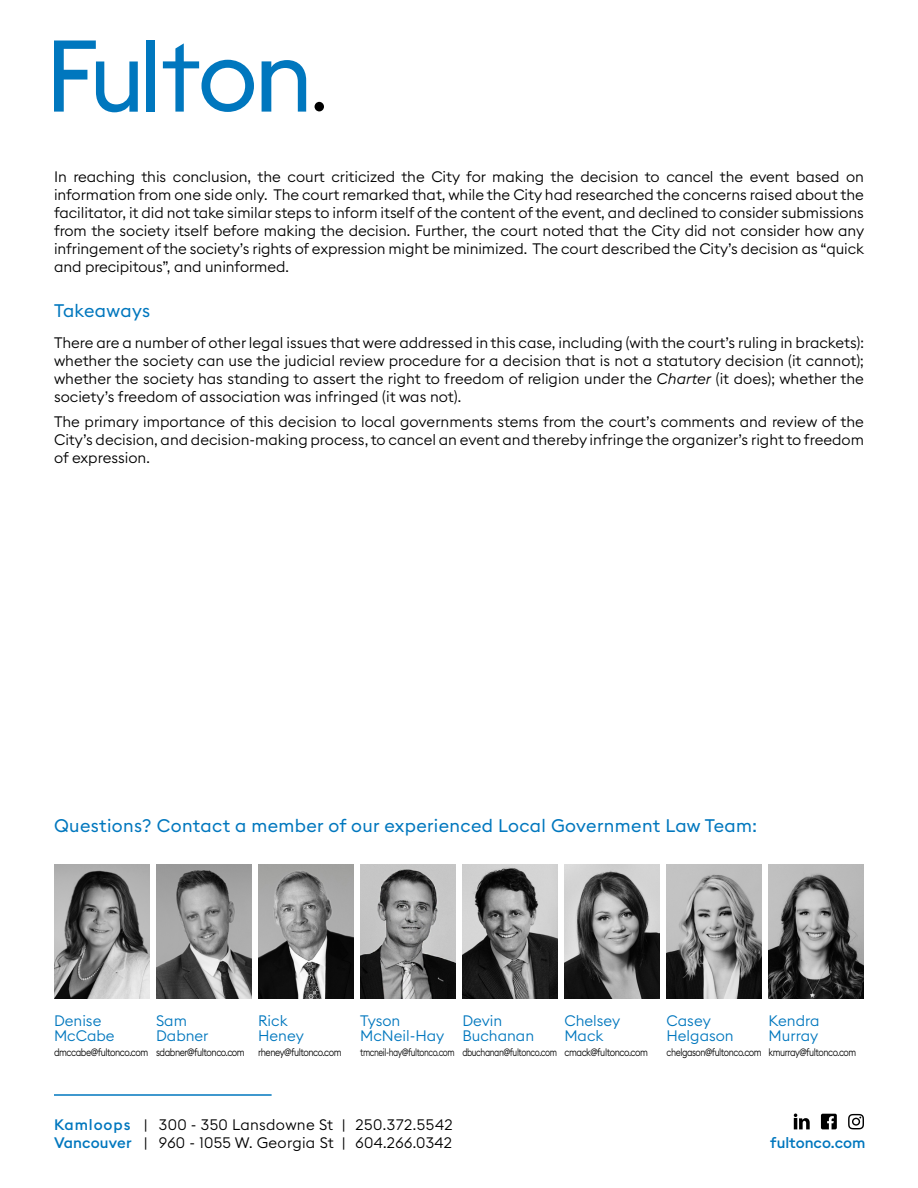
<style>
.page{position:relative;width:918px;height:1188px;background:#fff}
.page>*{position:absolute;margin:0;border:0;box-sizing:border-box;transform-origin:0 0}
.t1{font:18px "Euclid Square";letter-spacing:.02em;color:#0077be}
.Body{font:300 15px/18px "Euclid Square";color:#000;text-align:justify}
.Names{font:300 15px "Euclid Square";color:#0077be}
.Body-2{font:300 15px/18px "Euclid Square";letter-spacing:.02em;color:#000}
.t2{font:500 15px "Euclid Square";color:#0077be}
.Names-2{font:300 10.5px "Euclid Square";letter-spacing:-.05em;color:#000;scale:.85 1}
.Names-3{font:300 10.5px "Euclid Square";letter-spacing:-.05em;color:#000;scale:.78 1}
.Names-4{font:300 10.5px "Euclid Square";letter-spacing:-.05em;color:#000;scale:.79 1}
.Names-5{font:300 10.5px "Euclid Square";letter-spacing:-.05em;color:#000;scale:.83 1}
.Names-6{font:300 10.5px "Euclid Square";letter-spacing:-.05em;color:#000;scale:.84 1}
.s1{font-style:italic}
.s2{font-weight:500;color:#0077be}
</style>
<div class="page">
<svg style="left:54px;top:41px;width:84px;height:71px"></svg>
<div style="left:146px;top:40px;width:9px;height:72px;background:#0077be"></div>
<svg style="left:163px;top:43px;width:91px;height:69px"></svg>
<svg style="left:262px;top:60px;width:44px;height:52px"></svg>
<div style="left:315px;top:102px;width:9px;height:9px;background:#000;border-radius:50%"></div>
<hr style="left:54px;top:1094px;width:218px;height:2px;background:#0077be">
<svg style="left:794px;top:1114px;width:16px;height:15px"></svg>
<svg style="left:821px;top:1114px;width:16px;height:15px"></svg>
<svg style="left:848px;top:1114px;width:16px;height:15px"></svg>
<img style="left:54px;top:864px;width:95px;height:135px">
<img style="left:156px;top:864px;width:95px;height:135px">
<img style="left:258px;top:864px;width:96px;height:135px">
<img style="left:360px;top:864px;width:96px;height:135px">
<img style="left:462px;top:864px;width:96px;height:135px">
<img style="left:667px;top:864px;width:95px;height:135px">
<img style="left:564px;top:864px;width:96px;height:135px">
<img style="left:769px;top:864px;width:95px;height:135px">
<p class="Body" style="left:54px;top:167px;width:812px">In reaching this conclusion, the court criticized the City for making the decision to cancel the event based on information from one side only. The court remarked that, while the City had researched the concerns raised about the facilitator, it did not take similar steps to inform itself of the content of the event, and declined to consider submissions from the society itself before making the decision. Further, the court noted that the City did not consider how any infringement of the society’s rights of expression might be minimized. The court described the City’s decision as “quick and precipitous”, and uninformed.</p>
<p class="t1" style="left:54px;top:299px;width:98px">Takeaways</p>
<p class="Body" style="left:54px;top:334px;width:812px">There are a number of other legal issues that were addressed in this case, including (with the court’s ruling in brackets): whether the society can use the judicial review procedure for a decision that is not a statutory decision (it cannot); whether the society has standing to assert the right to freedom of religion under the <span class="s1">Charter</span> (it does); whether the society’s freedom of association was infringed (it was not).</p>
<p class="Body" style="left:54px;top:412px;width:811px">The primary importance of this decision to local governments stems from the court’s comments and review of the City’s decision, and decision-making process, to cancel an event and thereby infringe the organizer’s right to freedom of expression.</p>
<p class="t1" style="left:54px;top:814px;width:705px">Questions? Contact a member of our experienced Local Government Law Team:</p>
<p class="Names" style="left:54px;top:1011px;width:49px">Denise</p>
<p class="Names" style="left:54px;top:1026px;width:62px">McCabe</p>
<p class="Names-2" style="left:54px;top:1046px;width:113px">dmccabe@fultonco.com</p>
<p class="Names" style="left:156px;top:1011px;width:32px">Sam</p>
<p class="Names" style="left:156px;top:1026px;width:54px">Dabner</p>
<p class="Names-2" style="left:156px;top:1046px;width:106px">sdabner@fultonco.com</p>
<p class="Names" style="left:258px;top:1011px;width:31px">Rick</p>
<p class="Names" style="left:258px;top:1026px;width:47px">Heney</p>
<p class="Names-2" style="left:258px;top:1046px;width:100px">rheney@fultonco.com</p>
<p class="Names" style="left:360px;top:1011px;width:42px">Tyson</p>
<p class="Names" style="left:360px;top:1026px;width:86px">McNeil-Hay</p>
<p class="Names-3" style="left:360px;top:1046px;width:123px">tmcneil-hay@fultonco.com</p>
<p class="Names" style="left:462px;top:1011px;width:41px">Devin</p>
<p class="Names" style="left:462px;top:1026px;width:73px">Buchanan</p>
<p class="Names-4" style="left:462px;top:1046px;width:121px">dbuchanan@fultonco.com</p>
<p class="Names" style="left:564px;top:1011px;width:57px">Chelsey</p>
<p class="Names" style="left:564px;top:1026px;width:41px">Mack</p>
<p class="Names-2" style="left:564px;top:1046px;width:100px">cmack@fultonco.com</p>
<p class="Names" style="left:667px;top:1011px;width:46px">Casey</p>
<p class="Names" style="left:667px;top:1026px;width:69px">Helgason</p>
<p class="Names-5" style="left:667px;top:1046px;width:116px">chelgason@fultonco.com</p>
<p class="Names" style="left:769px;top:1011px;width:52px">Kendra</p>
<p class="Names" style="left:769px;top:1026px;width:51px">Murray</p>
<p class="Names-6" style="left:769px;top:1046px;width:106px">kmurray@fultonco.com</p>
<p class="Body-2" style="left:54px;top:1115px;width:400px"><span class="s2">Kamloops</span> | 300 - 350 Lansdowne St | 250.372.5542<br><span class="s2">Vancouver</span> | 960 - 1055 W. Georgia St | 604.266.0342</p>
<p class="t2" style="left:770px;top:1133px;width:97px">fultonco.com</p>
</div>
